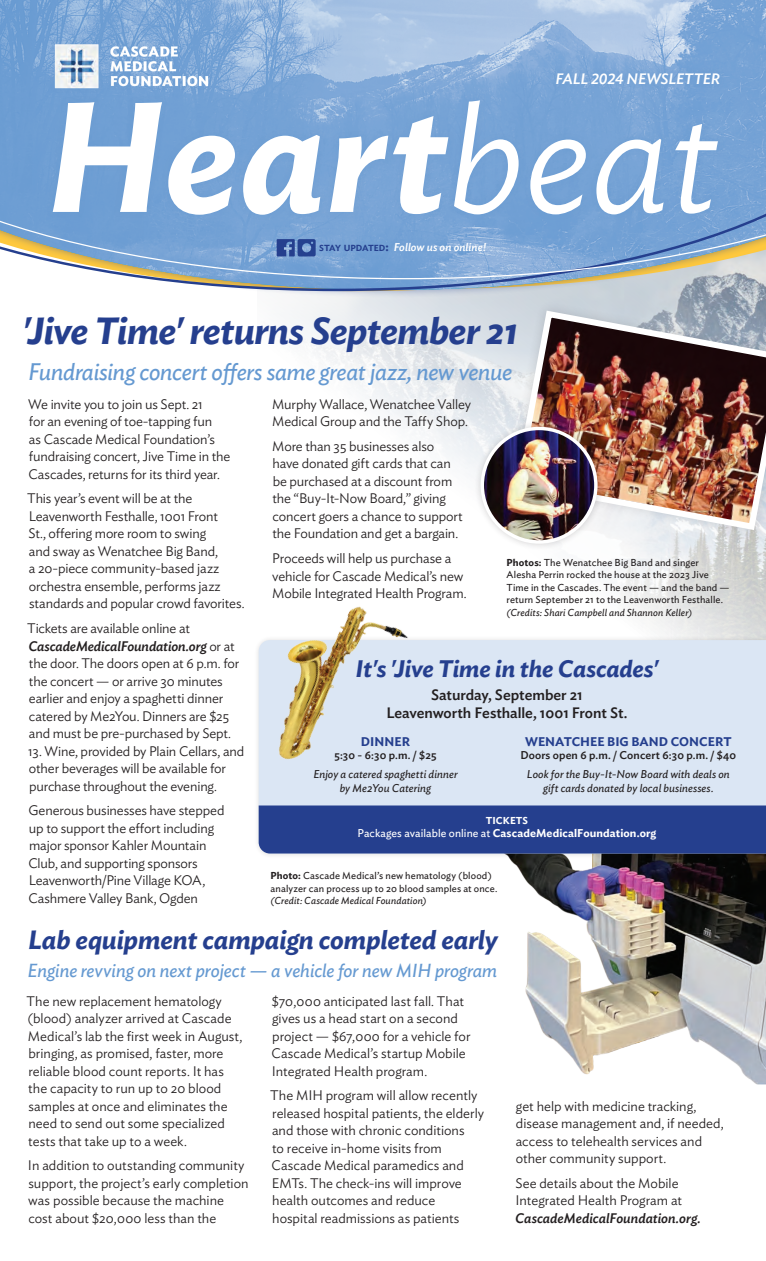
<style>
.page{position:relative;width:766px;height:1261px;background:#fff}
.page>*{position:absolute;margin:0;border:0;box-sizing:border-box;transform-origin:0 0}
.t1{font:italic 600 155px "Ideal Sans";letter-spacing:.01em;color:#fff}
.t2{font:italic 600 37.5px "Ideal Sans";letter-spacing:-.015em;color:#253f8e}
.t3{font:italic 600 26.25px "Ideal Sans";letter-spacing:-.005em;color:#253f8e}
.t4{font:italic 23.75px "Ideal Sans";letter-spacing:-.015em;color:#6599d1}
.t5{font:italic 600 23.75px "Ideal Sans";letter-spacing:-.005em;color:#253f8e}
.t6{font:italic 18.75px "Ideal Sans";letter-spacing:-.005em;color:#6599d1}
.t7{font:500 15px/18px "Ideal Sans";letter-spacing:-.005em;color:#231f20;text-align:center}
.t8{font:italic 500 15px "Ideal Sans";color:#fff}
.t9{font:300 13.75px/17.5px "Ideal Sans";letter-spacing:-.005em;color:#231f20}
.t10{font:italic 500 13.75px "Ideal Sans";color:#231f20}
.t11{font:600 12.5px "Ideal Sans";letter-spacing:.005em;color:#253f8e}
.t12{font:italic 11.25px/13.5px "Ideal Sans";letter-spacing:.005em;color:#231f20;text-align:center}
.t13{font:600 11.25px "Ideal Sans";letter-spacing:.01em;color:#fff}
.t14{font:500 11.25px "Ideal Sans";letter-spacing:.01em;color:#231f20}
.t15{font:italic 500 11.25px "Ideal Sans";letter-spacing:.005em;color:#fff}
.t16{font:10px/12.5px "Ideal Sans";letter-spacing:.01em;color:#231f20}
.t17{font:italic 10px "Ideal Sans";letter-spacing:.01em;color:#231f20}
.t18{font:600 10px "Ideal Sans";letter-spacing:.01em;color:#fff}
.s1{font-weight:300}
.s2{font-weight:600;font-style:normal;font-size:8.75px;color:#253f8e}
.s3{font-weight:600;font-style:normal;font-size:12.5px;color:#253f8e}
.s4{font-weight:500;font-style:italic}
.s5{font-weight:600}
.s6{font-weight:400}
</style>
<div class="page">
<img style="left:509px;top:858px;width:257px;height:226px">
<svg style="left:294px;top:298px;width:472px;height:337px"></svg>
<div style="left:0;top:0;width:766px;height:298px;background:#253f8e;opacity:.45"></div>
<svg style="left:0;top:279px;width:766px;height:12px"></svg>
<svg style="left:0;top:0;width:766px;height:279px"></svg>
<div style="left:551px;top:68px;width:173px;height:21px;background:#76a2d5"></div>
<svg style="left:277px;top:239px;width:39px;height:17px"></svg>
<div style="left:254px;top:635px;width:512px;height:223px;background:#231f20;opacity:.15"></div>
<div style="left:259px;top:640px;width:507px;height:165px;background:#dbe6f4"></div>
<div style="left:259px;top:805px;width:507px;height:48px;background:#253f8e"></div>
<img style="left:254px;top:580px;width:162px;height:208px">
<svg style="left:501px;top:298px;width:265px;height:245px"></svg>
<img style="left:511px;top:307px;width:255px;height:226px">
<div style="left:474px;top:420px;width:131px;height:131px;background:#231f20;opacity:.2"></div>
<img style="left:482px;top:428px;width:114px;height:114px;border-radius:57px">
<div style="left:481px;top:427px;width:117px;height:117px;border:3px solid #fff;border-radius:50%"></div>
<p class="t8" style="left:556px;top:67px;width:166px">FALL 2024 NEWSLETTER</p>
<h1 class="t1" style="left:46px;top:36px;width:675px">Heart<span class="s1">beat</span></h1>
<p class="t15" style="left:319px;top:239px;width:168px"><span class="s2">STAY UPDATED</span><span class="s3">:</span> Follow us on online!</p>
<h2 class="t2" style="left:23px;top:302px;width:496px">'Jive Time' returns September 21</h2>
<h3 class="t4" style="left:28px;top:354px;width:486px">Fundraising concert offers same great jazz, new venue</h3>
<p class="t9" style="left:28px;top:394px;width:204px">We invite you to join us Sept. 21<br>for an evening of toe-tapping fun<br>as Cascade Medical Foundation’s fundraising concert, Jive Time in the Cascades, returns for its third year.</p>
<p class="t9" style="left:27px;top:489px;width:219px">This year’s event will be at the Leavenworth Festhalle, 1001 Front<br>St., offering more room to swing<br>and sway as Wenatchee Big Band,<br>a 20-piece community-based jazz orchestra ensemble, performs jazz standards and popular crowd favorites.</p>
<p class="t9" style="left:27px;top:618px;width:214px">Tickets are available online at <span class="s4">CascadeMedicalFoundation.org</span> or at the door. The doors open at 6 p.m. for the concert — or arrive 30 minutes earlier and enjoy a spaghetti dinner catered by Me2You. Dinners are $25 and must be pre-purchased by Sept.</p>
<p class="t9" style="left:28px;top:741px;width:218px">13. Wine, provided by Plain Cellars, and other beverages will be available for purchase throughout the evening.</p>
<p class="t9" style="left:28px;top:801px;width:198px">Generous businesses have stepped up to support the effort including major sponsor Kahler Mountain<br>Club, and supporting sponsors<br>Leavenworth/Pine Village KOA,<br>Cashmere Valley Bank, Ogden</p>
<p class="t9" style="left:272px;top:394px;width:200px">Murphy Wallace, Wenatchee Valley<br>Medical Group and the Taffy Shop.</p>
<p class="t9" style="left:272px;top:436px;width:192px">More than 35 businesses also have donated gift cards that can be purchased at a discount from the “Buy-It-Now Board,” giving concert goers a chance to support the Foundation and get a bargain.</p>
<p class="t9" style="left:272px;top:548px;width:196px">Proceeds will help us purchase a vehicle for Cascade Medical’s new<br>Mobile Integrated Health Program.</p>
<p class="t16" style="left:507px;top:555px;width:225px"><span class="s5">Photos:</span> The Wenatchee Big Band and singer Alesha Perrin rocked the house at the 2023 Jive Time in the Cascades. The event — and the band — return September 21 to the Leavenworth Festhalle.</p>
<p class="t17" style="left:507px;top:605px;width:187px">(Credits: Shari Campbell and Shannon Keller)</p>
<h3 class="t5" style="left:355px;top:650px;width:304px">It's 'Jive Time in the Cascades'</h3>
<p class="t7" style="left:386px;top:685px;width:243px">Saturday, September 21<br>Leavenworth Festhalle, 1001 Front St.</p>
<p class="t11" style="left:361px;top:732px;width:51px">DINNER</p>
<p class="t14" style="left:334px;top:747px;width:104px">5:30 - 6:30 p.m. / $25</p>
<p class="t12" style="left:313px;top:767px;width:146px">Enjoy a catered spaghetti dinner by Me2You Catering</p>
<p class="t11" style="left:525px;top:732px;width:208px">WENATCHEE BIG BAND CONCERT</p>
<p class="t14" style="left:520px;top:747px;width:217px">Doors open 6 p.m. / Concert 6:30 p.m. / $40</p>
<p class="t12" style="left:527px;top:767px;width:204px">Look for the Buy-It-Now Board with deals on gift cards donated by local businesses.</p>
<p class="t18" style="left:486px;top:812px;width:44px">TICKETS</p>
<p class="t13" style="left:357px;top:824px;width:300px"><span class="s6">Packages available online at</span> CascadeMedicalFoundation.org</p>
<p class="t16" style="left:271px;top:868px;width:228px"><span class="s5">Photo:</span> Cascade Medical’s new hematology (blood) analyzer can process up to 20 blood samples at once.</p>
<p class="t17" style="left:271px;top:893px;width:158px">(Credit: Cascade Medical Foundation)</p>
<h3 class="t3" style="left:28px;top:919px;width:471px">Lab equipment campaign completed early</h3>
<h3 class="t6" style="left:28px;top:956px;width:471px">Engine revving on next project — a vehicle for new MIH program</h3>
<p class="t9" style="left:27px;top:991px;width:217px">The new replacement hematology (blood) analyzer arrived at Cascade Medical’s lab the first week in August, bringing, as promised, faster, more reliable blood count reports. It has the capacity to run up to 20 blood samples at once and eliminates the need to send out some specialized tests that take up to a week.</p>
<p class="t9" style="left:28px;top:1156px;width:222px">In addition to outstanding community support, the project’s early completion was possible because the machine cost about $20,000 less than the</p>
<p class="t9" style="left:272px;top:991px;width:200px">$70,000 anticipated last fall. That gives us a head start on a second project — $67,000 for a vehicle for<br>Cascade Medical’s startup Mobile<br>Integrated Health program.</p>
<p class="t9" style="left:270px;top:1086px;width:215px">The MIH program will allow recently released hospital patients, the elderly and those with chronic conditions<br>to receive in-home visits from Cascade Medical paramedics and EMTs. The check-ins will improve health outcomes and reduce<br>hospital readmissions as patients</p>
<p class="t9" style="left:516px;top:1096px;width:209px">get help with medicine tracking, disease management and, if needed, access to telehealth services and other community support.</p>
<p class="t9" style="left:515px;top:1173px;width:168px">See details about the Mobile<br>Integrated Health Program at</p>
<p class="t10" style="left:515px;top:1207px;width:187px">CascadeMedicalFoundation.org.</p>
</div>
